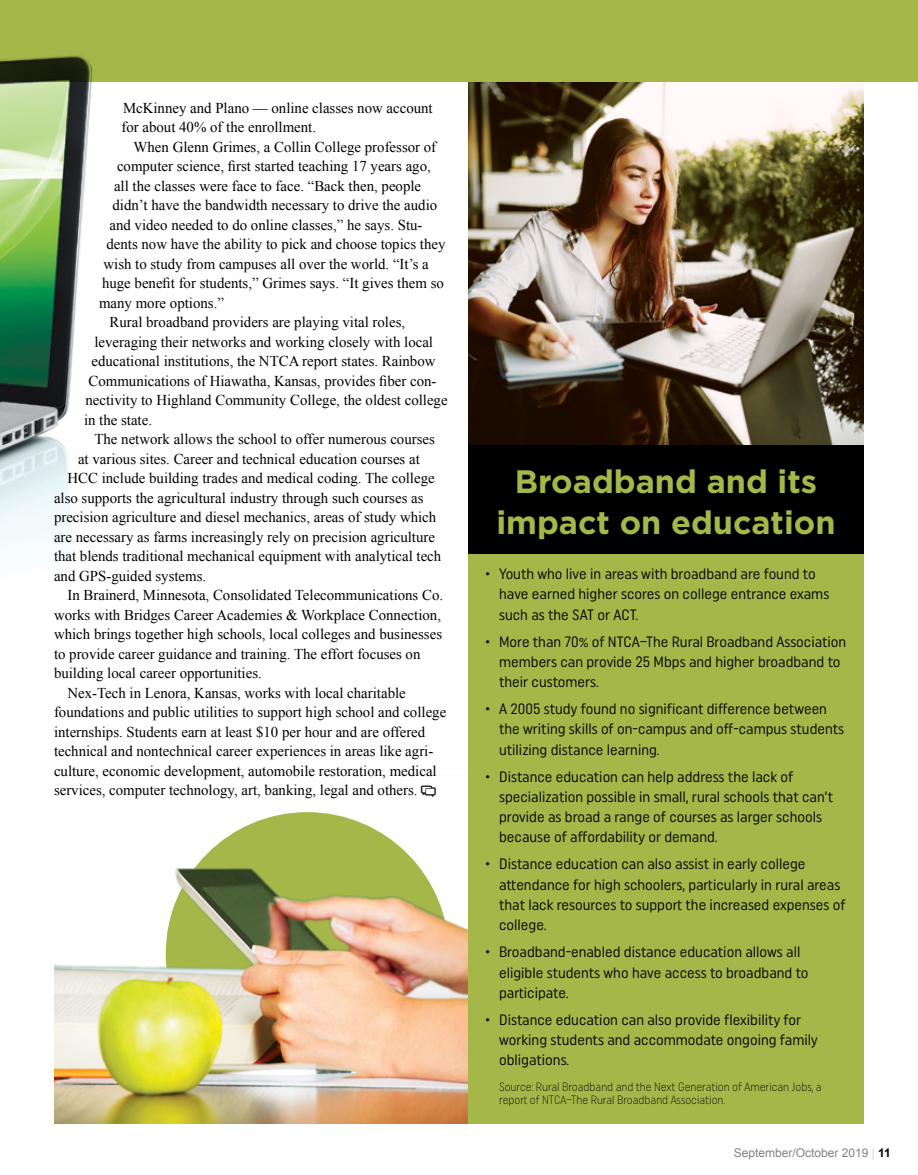
<style>
.page{position:relative;width:918px;height:1175px;background:#fff}
.page>*{position:absolute;margin:0;border:0;box-sizing:border-box;transform-origin:0 0}
.t1{font:700 32.4px/40.5px "Gotham";color:#a6b74a;text-align:center}
.t2{font:15px/19.5px "Times New Roman";color:#000}
.t3{font:15px/20.2px "Uniform Condensed";color:#000}
.t4{font:300 12px/13.5px "Uniform Condensed";color:#000;scale:.96 1}
.t5{font:12px "Arial";color:#808285}
.s1{color:#d1d3d4}
.s2{font-weight:700;color:#000}
</style>
<div class="page">
<img style="left:54px;top:812px;width:414px;height:312px">
<div style="left:468px;top:475px;width:396px;height:649px;background:#a6b74a"></div>
<div style="left:468px;top:409px;width:396px;height:144px;background:#000"></div>
<img style="left:468px;top:81px;width:396px;height:363px">
<div style="left:0;top:0;width:918px;height:81px;background:#a6b74a"></div>
<img style="left:0;top:55px;width:102px;height:489px">
<p class="t2" style="left:122px;top:98px;width:313px">McKinney and Plano — online classes now account for about 40% of the enrollment.</p>
<p class="t2" style="left:133px;top:137px;width:304px">When Glenn Grimes, a Collin College professor of</p>
<p class="t2" style="left:117px;top:156px;width:315px">computer science, first started teaching 17 years ago,</p>
<p class="t2" style="left:114px;top:176px;width:309px">all the classes were face to face. “Back then, people</p>
<p class="t2" style="left:113px;top:195px;width:326px">didn’t have the bandwidth necessary to drive the audio</p>
<p class="t2" style="left:110px;top:215px;width:315px">and video needed to do online classes,” he says. Stu-</p>
<p class="t2" style="left:106px;top:234px;width:341px">dents now have the ability to pick and choose topics they</p>
<p class="t2" style="left:104px;top:254px;width:327px">wish to study from campuses all over the world. “It’s a</p>
<p class="t2" style="left:102px;top:273px;width:343px">huge benefit for students,” Grimes says. “It gives them so</p>
<p class="t2" style="left:99px;top:293px;width:126px">many more options.”</p>
<p class="t2" style="left:109px;top:312px;width:297px">Rural broadband providers are playing vital roles,</p>
<p class="t2" style="left:95px;top:332px;width:340px">leveraging their networks and working closely with local</p>
<p class="t2" style="left:92px;top:351px;width:346px">educational institutions, the NTCA report states. Rainbow</p>
<p class="t2" style="left:89px;top:371px;width:350px">Communications of Hiawatha, Kansas, provides fiber con-</p>
<p class="t2" style="left:86px;top:390px;width:364px">nectivity to Highland Community College, the oldest college</p>
<p class="t2" style="left:84px;top:410px;width:70px">in the state.</p>
<p class="t2" style="left:94px;top:429px;width:342px">The network allows the school to offer numerous courses</p>
<p class="t2" style="left:78px;top:449px;width:343px">at various sites. Career and technical education courses at</p>
<p class="t2" style="left:68px;top:468px;width:369px">HCC include building trades and medical coding. The college</p>
<p class="t2" style="left:54px;top:488px;width:371px">also supports the agricultural industry through such courses as</p>
<p class="t2" style="left:54px;top:507px;width:384px">precision agriculture and diesel mechanics, areas of study which</p>
<p class="t2" style="left:54px;top:527px;width:383px">are necessary as farms increasingly rely on precision agriculture</p>
<p class="t2" style="left:54px;top:546px;width:389px">that blends traditional mechanical equipment with analytical tech</p>
<p class="t2" style="left:54px;top:566px;width:154px">and GPS-guided systems.</p>
<p class="t2" style="left:68px;top:585px;width:377px">In Brainerd, Minnesota, Consolidated Telecommunications Co.</p>
<p class="t2" style="left:54px;top:605px;width:389px">works with Bridges Career Academies &amp; Workplace Connection,</p>
<p class="t2" style="left:54px;top:624px;width:390px">which brings together high schools, local colleges and businesses</p>
<p class="t2" style="left:54px;top:644px;width:368px">to provide career guidance and training. The effort focuses on</p>
<p class="t2" style="left:54px;top:663px;width:209px">building local career opportunities.</p>
<p class="t2" style="left:68px;top:683px;width:340px">Nex-Tech in Lenora, Kansas, works with local charitable</p>
<p class="t2" style="left:54px;top:702px;width:394px">foundations and public utilities to support high school and college</p>
<p class="t2" style="left:54px;top:722px;width:373px">internships. Students earn at least $10 per hour and are offered</p>
<p class="t2" style="left:54px;top:741px;width:381px">technical and nontechnical career experiences in areas like agri-</p>
<p class="t2" style="left:54px;top:761px;width:384px">culture, economic development, automobile restoration, medical</p>
<p class="t2" style="left:54px;top:780px;width:365px">services, computer technology, art, banking, legal and others.</p>
<h1 class="t1" style="left:496px;top:461px;width:341px">Broadband and its impact on education</h1>
<p class="t3" style="left:499px;top:563px;width:332px;text-indent:-14px">• Youth who live in areas with broadband are found to have earned higher scores on college entrance exams such as the SAT or ACT.</p>
<p class="t3" style="left:499px;top:631px;width:349px;text-indent:-14px">• More than 70% of NTCA–The Rural Broadband Association members can provide 25 Mbps and higher broadband to their customers.</p>
<p class="t3" style="left:499px;top:698px;width:346px;text-indent:-14px">• A 2005 study found no significant difference between the writing skills of on-campus and off-campus students utilizing distance learning.</p>
<p class="t3" style="left:499px;top:766px;width:336px;text-indent:-14px">• Distance education can help address the lack of specialization possible in small, rural schools that can’t provide as broad a range of courses as larger schools because of affordability or demand.</p>
<p class="t3" style="left:499px;top:853px;width:348px;text-indent:-14px">• Distance education can also assist in early college attendance for high schoolers, particularly in rural areas that lack resources to support the increased expenses of college.</p>
<p class="t3" style="left:499px;top:941px;width:311px;text-indent:-14px">• Broadband-enabled distance education allows all eligible students who have access to broadband to participate.</p>
<p class="t3" style="left:499px;top:1009px;width:320px;text-indent:-14px">• Distance education can also provide flexibility for working students and accommodate ongoing family obligations.</p>
<p class="t4" style="left:499px;top:1079px;width:337px">Source: Rural Broadband and the Next Generation of American Jobs, a report of NTCA–The Rural Broadband Association.</p>
<p class="t5" style="left:734px;top:1144px;width:159px">September/October 2019 <span class="s1">|</span> <span class="s2">11</span></p>
</div>
